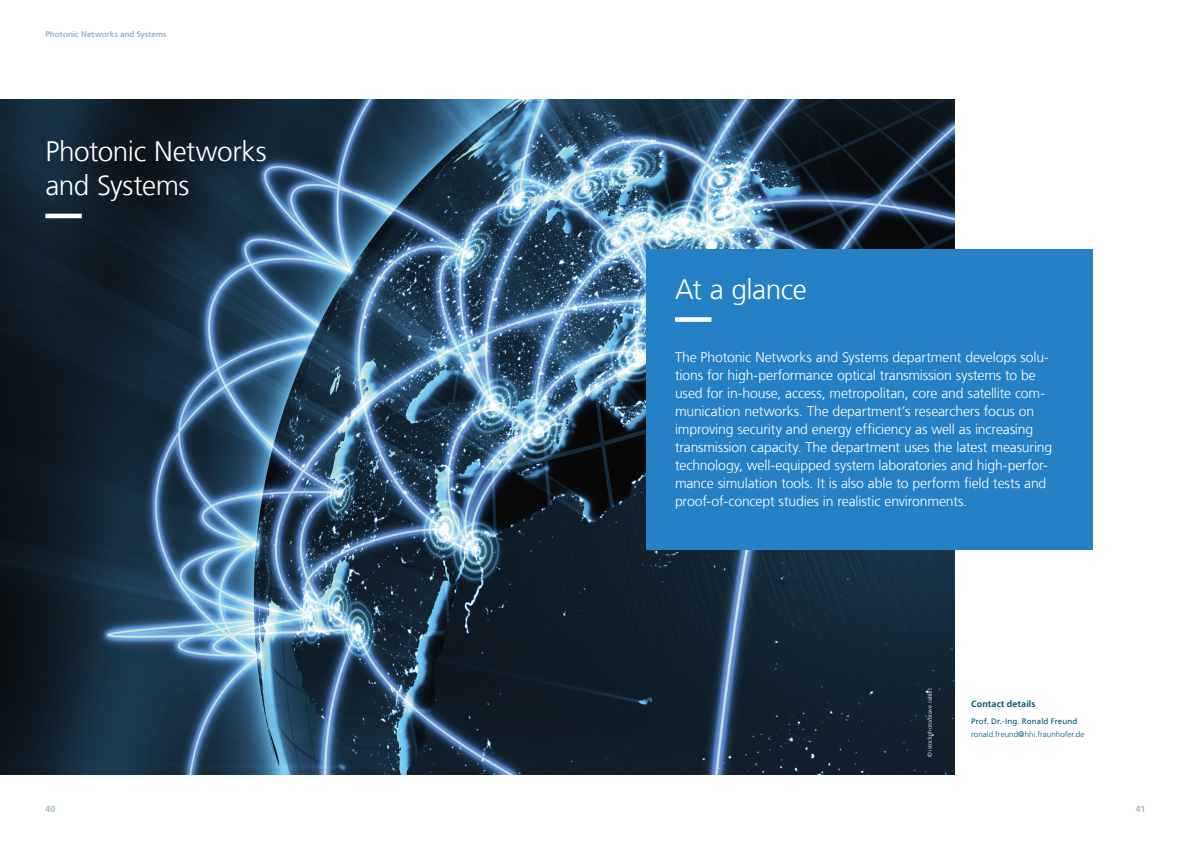
<style>
.page{position:relative;width:1191px;height:842px;background:#fff}
.page>*{position:absolute;margin:0;border:0;box-sizing:border-box;transform-origin:0 0}
.t1{font:300 28px/33.6px "Frutiger LT Com";letter-spacing:-.015em;color:#fff}
.t2{font:300 14px/18px "Frutiger LT Com";letter-spacing:-.01em;color:#fff}
.t3{font:700 9px "Frutiger LT Com";letter-spacing:.01em;color:#005478}
.t4{font:700 9px "Frutiger LT Com";color:#a5bcca}
.t5{font:300 8px "Frutiger LT Com";letter-spacing:.005em;color:#005478}
.t6{font:8px "Frutiger LT Com";letter-spacing:.015em;color:#a5bcca}
.t7{font:8px "Frutiger LT Com";letter-spacing:.01em;color:#005478}
.t8{font:300 6px "Frutiger LT Com";color:#fff}
</style>
<div class="page">
<img style="left:0;top:99px;width:954px;height:675px">
<svg style="left:45px;top:214px;width:499px;height:4px;background:#3b566d"></svg>
<div style="left:646px;top:249px;width:447px;height:300px;background:#2581c4"></div>
<svg style="left:675px;top:317px;width:37px;height:5px"></svg>
<p class="t6" style="left:45px;top:29px;width:122px">Photonic Networks and Systems</p>
<h1 class="t1" style="left:45px;top:135px;width:223px">Photonic Networks and Systems</h1>
<h1 class="t1" style="left:675px;top:272px;width:133px">At a glance</h1>
<p class="t2" style="left:675px;top:348px;width:379px">The Photonic Networks and Systems department develops solu&shy;tions for high-performance optical transmission systems to be used for in-house, access, metropolitan, core and satellite com&shy;munication networks. The department’s researchers focus on improving security and energy efficiency as well as increasing transmission capacity. The department uses the latest measuring technology, well-equipped system laboratories and high-perfor&shy;mance simulation tools. It is also able to perform field tests and proof-of-concept studies in realistic environments.</p>
<p class="t8" style="left:926px;top:757px;width:70px;rotate:-90deg">© istockphoto/brave rabbit</p>
<p class="t3" style="left:971px;top:698px;width:66px">Contact details</p>
<p class="t7" style="left:971px;top:717px;width:108px">Prof. Dr.-Ing. Ronald Freund</p>
<p class="t5" style="left:971px;top:729px;width:115px">ronald.freund@hhi.fraunhofer.de</p>
<p class="t4" style="left:45px;top:803px;width:12px">40</p>
<p class="t4" style="left:1135px;top:803px;width:11px">41</p>
</div>
